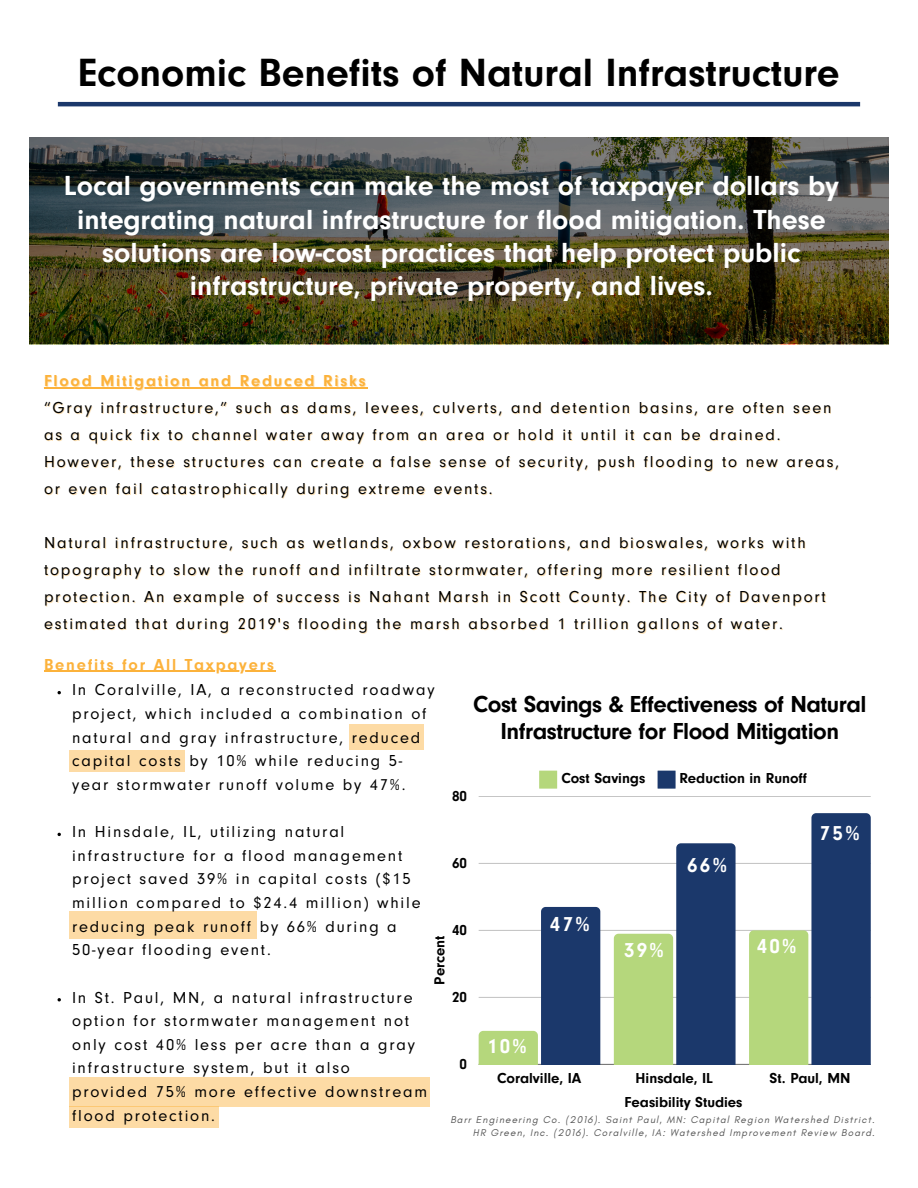
<style>
.page{position:relative;width:918px;height:1188px;background:#fff}
.page>*{position:absolute;margin:0;border:0;box-sizing:border-box;transform-origin:0 0}
.t1{font:700 40.8px "Neuzeit Gro";color:#000}
.t2{font:700 28.65px/33.3px "Neuzeit Gro";color:#fff;text-align:center}
.t3{font:700 24px/27px "Neuzeit Gro";letter-spacing:-.02em;color:#000;text-align:center}
.t4{font:700 21px "Neuzeit Gro";letter-spacing:.11em;color:#fff}
.t5{font:700 20.85px "Neuzeit Gro";color:#fff}
.t6{font:16.5px/23.7px "Neuzeit Gro";letter-spacing:.11em;color:#000}
.t7{font:700 16.5px "Neuzeit Gro";letter-spacing:.11em;color:#fcb23b}
.t8{font:700 15px "Neuzeit Gro";color:#000}
.t9{font:italic 10.05px "Glacial Indifference";letter-spacing:.11em;color:#545454}
</style>
<div class="page">
<img style="left:29px;top:101px;width:860px;height:1006px">
<hr style="left:44px;top:387px;width:324px;height:1px;background:#fcb23b">
<div style="left:69px;top:1106px;width:150px;height:22px;background:#fddba5"></div>
<div style="left:69px;top:1077px;width:361px;height:29px;background:#fddba5"></div>
<div style="left:69px;top:911px;width:187px;height:27px;background:#fddba5"></div>
<div style="left:69px;top:750px;width:116px;height:21px;background:#fddba5"></div>
<div style="left:349px;top:724px;width:74px;height:26px;background:#fddba5"></div>
<hr style="left:44px;top:671px;width:232px;height:1px;background:#fcb23b">
<svg style="left:539px;top:771px;width:18px;height:18px"></svg>
<svg style="left:658px;top:771px;width:18px;height:18px"></svg>
<hr style="left:479px;top:1064px;width:392px;height:1px;background:#000;opacity:.6">
<hr style="left:479px;top:997px;width:392px;height:1px;background:#c7c7c7">
<hr style="left:479px;top:930px;width:392px;height:1px;background:#c6c6c6">
<hr style="left:479px;top:863px;width:392px;height:1px;background:#c6c6c6">
<hr style="left:479px;top:796px;width:392px;height:1px;background:#c5c5c5">
<svg style="left:479px;top:907px;width:121px;height:157px"></svg>
<svg style="left:614px;top:843px;width:122px;height:221px"></svg>
<svg style="left:749px;top:813px;width:122px;height:251px"></svg>
<p class="t1" style="left:78px;top:58px;width:763px">Economic Benefits of Natural Infrastructure</p>
<h3 class="t2" style="left:64px;top:174px;width:777px">Local governments can make the most of taxpayer dollars by integrating natural infrastructure for flood mitigation. These solutions are low-cost practices that help protect public infrastructure, private property, and lives.</h3>
<h1 class="t7" style="left:44px;top:375px;width:323px">Flood Mitigation and Reduced Risks</h1>
<p class="t6" style="left:44px;top:398px;width:789px">“Gray infrastructure,” such as dams, levees, culverts, and detention basins, are often seen</p>
<p class="t6" style="left:44px;top:425px;width:738px">as a quick fix to channel water away from an area or hold it until it can be drained.</p>
<h2 class="t6" style="left:44px;top:452px;width:797px">However, these structures can create a false sense of security, push flooding to new areas,</h2>
<p class="t6" style="left:44px;top:479px;width:450px">or even fail catastrophically during extreme events.</p>
<h6 class="t6" style="left:44px;top:533px;width:763px">Natural infrastructure, such as wetlands, oxbow restorations, and bioswales, works with</h6>
<p class="t6" style="left:44px;top:560px;width:738px">topography to slow the runoff and infiltrate stormwater, offering more resilient flood</p>
<p class="t6" style="left:44px;top:587px;width:783px">protection. An example of success is Nahant Marsh in Scott County. The City of Davenport</p>
<p class="t6" style="left:44px;top:614px;width:741px">estimated that during 2019's flooding the marsh absorbed 1 trillion gallons of water.</p>
<p class="t7" style="left:44px;top:659px;width:231px">Benefits for All Taxpayers</p>
<h4 class="t6" style="left:72px;top:681px;width:364px">In Coralville, IA, a reconstructed roadway project, which included a combination of natural and gray infrastructure, reduced capital costs by 10% while reducing 5- year stormwater runoff volume by 47%.</h4>
<h4 class="t6" style="left:72px;top:823px;width:350px">In Hinsdale, IL, utilizing natural infrastructure for a flood management project saved 39% in capital costs ($15 million compared to $24.4 million) while reducing peak runoff by 66% during a 50-year flooding event.</h4>
<h4 class="t6" style="left:72px;top:988px;width:357px">In St. Paul, MN, a natural infrastructure option for stormwater management not only cost 40% less per acre than a gray infrastructure system, but it also provided 75% more effective downstream flood protection.</h4>
<h4 class="t3" style="left:473px;top:694px;width:395px">Cost Savings &amp; Effectiveness of Natural<br>Infrastructure for Flood Mitigation</h4>
<p class="t8" style="left:561px;top:773px;width:85px">Cost Savings</p>
<p class="t8" style="left:679px;top:773px;width:125px">Reduction in Runoff</p>
<p class="t8" style="left:452px;top:791px;width:16px">80</p>
<p class="t4" style="left:820px;top:826px;width:41px">75%</p>
<p class="t4" style="left:687px;top:858px;width:41px">66%</p>
<p class="t8" style="left:452px;top:858px;width:16px">60</p>
<p class="t4" style="left:550px;top:917px;width:41px">47%</p>
<p class="t8" style="left:452px;top:925px;width:16px">40</p>
<h5 class="t8" style="left:434px;top:985px;width:51px;rotate:-90deg">Percent</h5>
<p class="t4" style="left:757px;top:939px;width:41px">40%</p>
<p class="t4" style="left:624px;top:943px;width:41px">39%</p>
<p class="t8" style="left:452px;top:992px;width:16px">20</p>
<p class="t5" style="left:487px;top:1039px;width:41px">10%</p>
<p class="t8" style="left:459px;top:1059px;width:9px">0</p>
<p class="t8" style="left:497px;top:1073px;width:86px">Coralville, IA</p>
<p class="t8" style="left:636px;top:1073px;width:79px">Hinsdale, IL</p>
<p class="t8" style="left:770px;top:1073px;width:82px">St. Paul, MN</p>
<h5 class="t8" style="left:625px;top:1097px;width:120px">Feasibility Studies</h5>
<h4 class="t9" style="left:450px;top:1113px;width:426px">Barr Engineering Co. (2016). Saint Paul, MN: Capital Region Watershed District.</h4>
<h4 class="t9" style="left:473px;top:1127px;width:403px">HR Green, Inc. (2016). Coralville, IA: Watershed Improvement Review Board.</h4>
</div>
